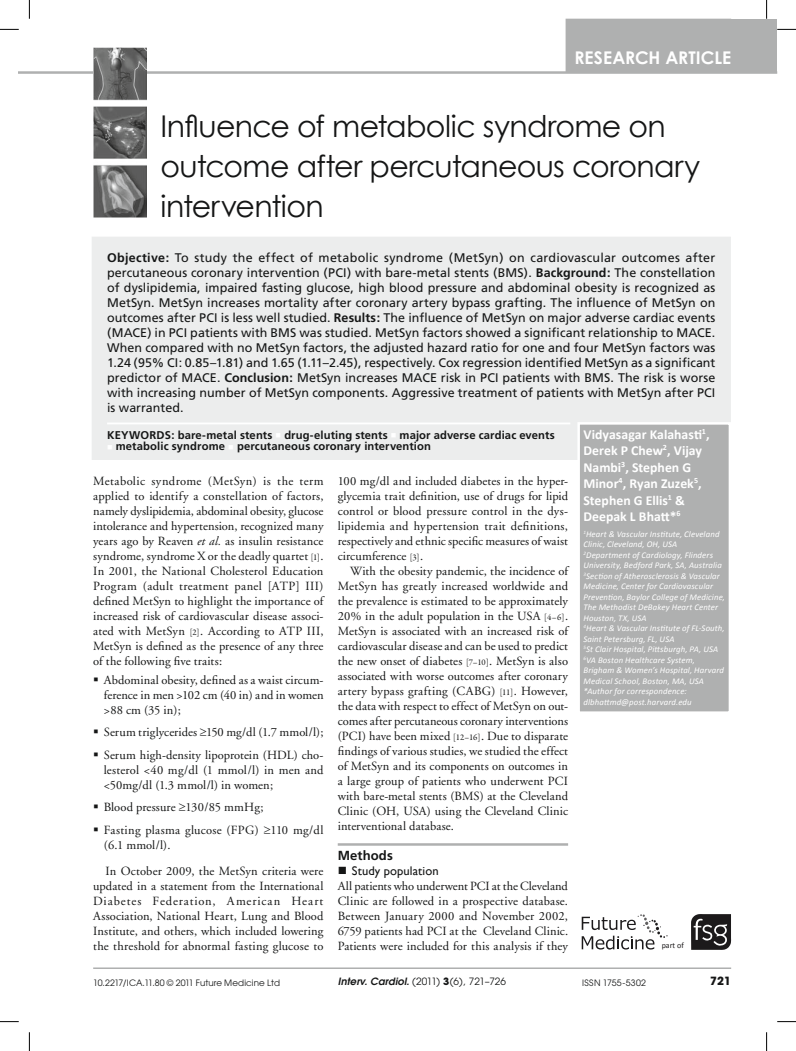
<style>
.page{position:relative;width:796px;height:1051px;background:#fff}
.page>*{position:absolute;margin:0;border:0;box-sizing:border-box;transform-origin:0 0}
.t1{font:30px/40px "Century Gothic";letter-spacing:-.02em;color:#151616}
.t2{font:700 17.5px "Century Gothic";color:#fff}
.t3{font:700 13.75px/16.5px "Calibri";color:#fff}
.t4{font:700 13.12px "Frutiger";letter-spacing:.01em;color:#151616}
.t5{font:12.5px/15px "Adobe Garamond";letter-spacing:.01em;color:#151616;text-align:justify}
.t6{font:12.5px/15px "Frutiger";color:#151616;text-align:justify}
.t7{font:12.5px "Gill Sans";letter-spacing:.01em;color:#151616}
.t8{font:700 11.25px "Frutiger";letter-spacing:.01em;color:#151616}
.t9{font:700 11.25px "Avant Garde";color:#151616}
.t10{font:10px "Avant Garde";letter-spacing:-.01em;color:#151616}
.t11{font:italic 8.75px/10.5px "Calibri";letter-spacing:.015em;color:#fff}
.t12{font:8.75px "Avant Garde";letter-spacing:.01em;color:#151616}
.t13{font:8.75px "Avant Garde";letter-spacing:.035em;color:#151616}
.t14{font:8.12px "Calibri";color:#1c1a1b}
.s1{font-weight:700}
.s2{color:#fff}
.s3{font-style:italic}
.s4{font-family:"Garamond Premr Pro";font-size:8.75px}
.s5{font-weight:600;font-style:italic}
</style>
<div class="page">
<hr style="left:93px;top:967px;width:638px;height:2px;background:#afb0b0">
<hr style="left:19px;top:71px;width:758px;height:3px;background:#afb0b0">
<div style="left:717px;top:19px;width:60px;height:54px;background:#afb0b0"></div>
<div style="left:565px;top:19px;width:166px;height:53px;background:#afb0b0"></div>
<div style="left:92px;top:237px;width:638px;height:222px;background:#eceded"></div>
<hr style="left:107px;top:422px;width:463px;height:2px;background:#fff">
<div style="left:92px;top:237px;width:639px;height:223px;border:1px solid #eceded"></div>
<div style="left:579px;top:423px;width:151px;height:290px;background:#afb0b0"></div>
<div style="left:577px;top:422px;width:154px;height:292px;border:2px solid #fff"></div>
<hr style="left:338px;top:843px;width:230px;height:3px;background:#afb0b0">
<img style="left:93px;top:48px;width:53px;height:170px">
<svg style="left:691px;top:914px;width:40px;height:36px"></svg>
<svg style="left:582px;top:914px;width:85px;height:35px"></svg>
<svg style="left:0;top:29px;width:19px;height:1px"></svg>
<svg style="left:777px;top:29px;width:19px;height:1px"></svg>
<svg style="left:0;top:1021px;width:19px;height:1px"></svg>
<svg style="left:777px;top:1021px;width:19px;height:1px"></svg>
<svg style="left:29px;top:0;width:1px;height:19px"></svg>
<svg style="left:29px;top:1032px;width:1px;height:19px"></svg>
<svg style="left:766px;top:0;width:1px;height:19px"></svg>
<svg style="left:766px;top:1032px;width:1px;height:19px"></svg>
<h2 class="t2" style="left:574px;top:45px;width:158px">RESEARCH ARTICLE</h2>
<h1 class="t1" style="left:160px;top:105px;width:541px">Influence of metabolic syndrome on outcome after percutaneous coronary intervention</h1>
<p class="t6" style="left:107px;top:250px;width:610px"><span class="s1">Objective:</span> To study the effect of metabolic syndrome (MetSyn) on cardiovascular outcomes after percutaneous coronary intervention (PCI) with bare-metal stents (BMS). <span class="s1">Background:</span> The constellation of dyslipidemia, impaired fasting glucose, high blood pressure and abdominal obesity is recognized as MetSyn. MetSyn increases mortality after coronary artery bypass grafting. The influence of MetSyn on outcomes after PCI is less well studied. <span class="s1">Results:</span> The influence of MetSyn on major adverse cardiac events (MACE) in PCI patients with BMS was studied. MetSyn factors showed a significant relationship to MACE.<br>When compared with no MetSyn factors, the adjusted hazard ratio for one and four MetSyn factors was 1.24 (95% CI: 0.85–1.81) and 1.65 (1.11–2.45), respectively. Cox regression identified MetSyn as a significant predictor of MACE. <span class="s1">Conclusion:</span> MetSyn increases MACE risk in PCI patients with BMS. The risk is worse with increasing number of MetSyn components. Aggressive treatment of patients with MetSyn after PCI is warranted.</p>
<p class="t8" style="left:107px;top:428px;width:449px">KEYWORDS: bare-metal stents <span class="s2">■</span> drug-eluting stents <span class="s2">■</span> major adverse cardiac events</p>
<p class="t8" style="left:107px;top:440px;width:325px"><span class="s2">■</span> metabolic syndrome <span class="s2">■</span> percutaneous coronary intervention</p>
<p class="t3" style="left:583px;top:425px;width:128px">Vidyasagar Kalahasti<sup>1</sup>,<br>Derek P Chew<sup>2</sup>, Vijay<br>Nambi<sup>3</sup>, Stephen G<br>Minor<sup>4</sup>, Ryan Zuzek<sup>5</sup>,<br>Stephen G Ellis<sup>1</sup> &amp;<br>Deepak L Bhatt*<sup>6</sup></p>
<p class="t11" style="left:583px;top:528px;width:143px"><sup>1</sup>Heart &amp; Vascular Institute, Cleveland Clinic, Cleveland, OH, USA <sup>2</sup>Department of Cardiology, Flinders University, Bedford Park, SA, Australia <sup>3</sup>Section of Atherosclerosis &amp; Vascular Medicine, Center for Cardiovascular Prevention, Baylor College of Medicine, The Methodist DeBakey Heart Center Houston, TX, USA<br><sup>4</sup>Heart &amp; Vascular Institute of FL-South, Saint Petersburg, FL, USA<br><sup>5</sup>St Clair Hospital, Pittsburgh, PA, USA <sup>6</sup>VA Boston Healthcare System, Brigham &amp; Women’s Hospital, Harvard Medical School, Boston, MA, USA *Author for correspondence: dlbhattmd@post.harvard.edu</p>
<p class="t5" style="left:93px;top:474px;width:232px">Metabolic syndrome (MetSyn) is the term applied to identify a constellation of factors, namely dyslipidemia, abdominal obesity, glucose intolerance and hypertension, recognized many years ago by Reaven <span class="s3">et al.</span> as insulin resistance syndrome, syndrome X or the deadly quartet <span class="s4">[1]</span>.<br>In 2001, the National Cholesterol Education Program (adult treatment panel [ATP] III) defined MetSyn to highlight the importance of increased risk of cardiovascular disease associ&shy;ated with MetSyn <span class="s4">[2]</span>. According to ATP III, MetSyn is defined as the presence of any three of the following five traits:</p>
<p class="t5" style="left:104px;top:672px;width:221px">Abdominal obesity, defined as a waist circum&shy;ference in men &gt;102 cm (40 in) and in women &gt;88 cm (35 in);</p>
<p class="t5" style="left:104px;top:721px;width:221px;line-height:22.5px">Serum triglycerides ≥150 mg/dl (1.7 mmol/l);<br>Serum high-density lipoprotein (HDL) cho-</p>
<p class="t5" style="left:104px;top:762px;width:221px">lesterol &lt;40 mg/dl (1 mmol/l) in men and &lt;50mg/dl (1.3 mmol/l) in women;</p>
<p class="t5" style="left:104px;top:796px;width:221px;line-height:22.5px">Blood pressure ≥130/85 mmHg;<br>Fasting plasma glucose (FPG) ≥110 mg/dl</p>
<p class="t5" style="left:104px;top:832px;width:221px;line-height:26.2px">(6.1 mmol/l).<br>In October 2009, the MetSyn criteria were</p>
<p class="t5" style="left:93px;top:879px;width:232px">updated in a statement from the International Diabetes Federation, American Heart Association, National Heart, Lung and Blood Institute, and others, which included lowering the threshold for abnormal fasting glucose to</p>
<p class="t5" style="left:338px;top:474px;width:232px">100 mg/dl and included diabetes in the hyper&shy;glycemia trait definition, use of drugs for lipid control or blood pressure control in the dys&shy;lipidemia and hypertension trait definitions, respectively and ethnic specific measures of waist circumference <span class="s4">[3]</span>.</p>
<p class="t5" style="left:338px;top:564px;width:232px;text-indent:12px">With the obesity pandemic, the incidence of MetSyn has greatly increased worldwide and the prevalence is estimated to be approximately 20% in the adult population in the USA <span class="s4">[4–6]</span>.<br>MetSyn is associated with an increased risk of cardiovascular disease and can be used to predict the new onset of diabetes <span class="s4">[7–10]</span>. MetSyn is also associated with worse outcomes after coronary artery bypass grafting (CABG) <span class="s4">[11]</span>. However, the data with respect to effect of MetSyn on out&shy;comes after percutaneous coronary interventions (PCI) have been mixed <span class="s4">[12–16]</span>. Due to disparate findings of various studies, we studied the effect of MetSyn and its components on outcomes in a large group of patients who underwent PCI with bare-metal stents (BMS) at the Cleveland Clinic (OH, USA) using the Cleveland Clinic interventional database.</p>
<p class="t4" style="left:338px;top:848px;width:57px">Methods</p>
<p class="t7" style="left:352px;top:863px;width:88px">Study population</p>
<p class="t5" style="left:338px;top:879px;width:232px">All patients who underwent PCI at the Cleveland Clinic are followed in a prospective database.<br>Between January 2000 and November 2002, 6759 patients had PCI at the Cleveland Clinic.<br>Patients were included for this analysis if they</p>
<p class="t14" style="left:662px;top:940px;width:24px">part of</p>
<p class="t12" style="left:93px;top:977px;width:188px">10.2217/ICA.11.80 © 2011 Future Medicine Ltd</p>
<p class="t10" style="left:338px;top:976px;width:170px"><span class="s5">Interv. Cardiol.</span> (2011) <span class="s1">3</span>(6), 721–726</p>
<p class="t13" style="left:582px;top:977px;width:65px">ISSN 1755-5302</p>
<p class="t9" style="left:710px;top:973px;width:22px">721</p>
</div>
